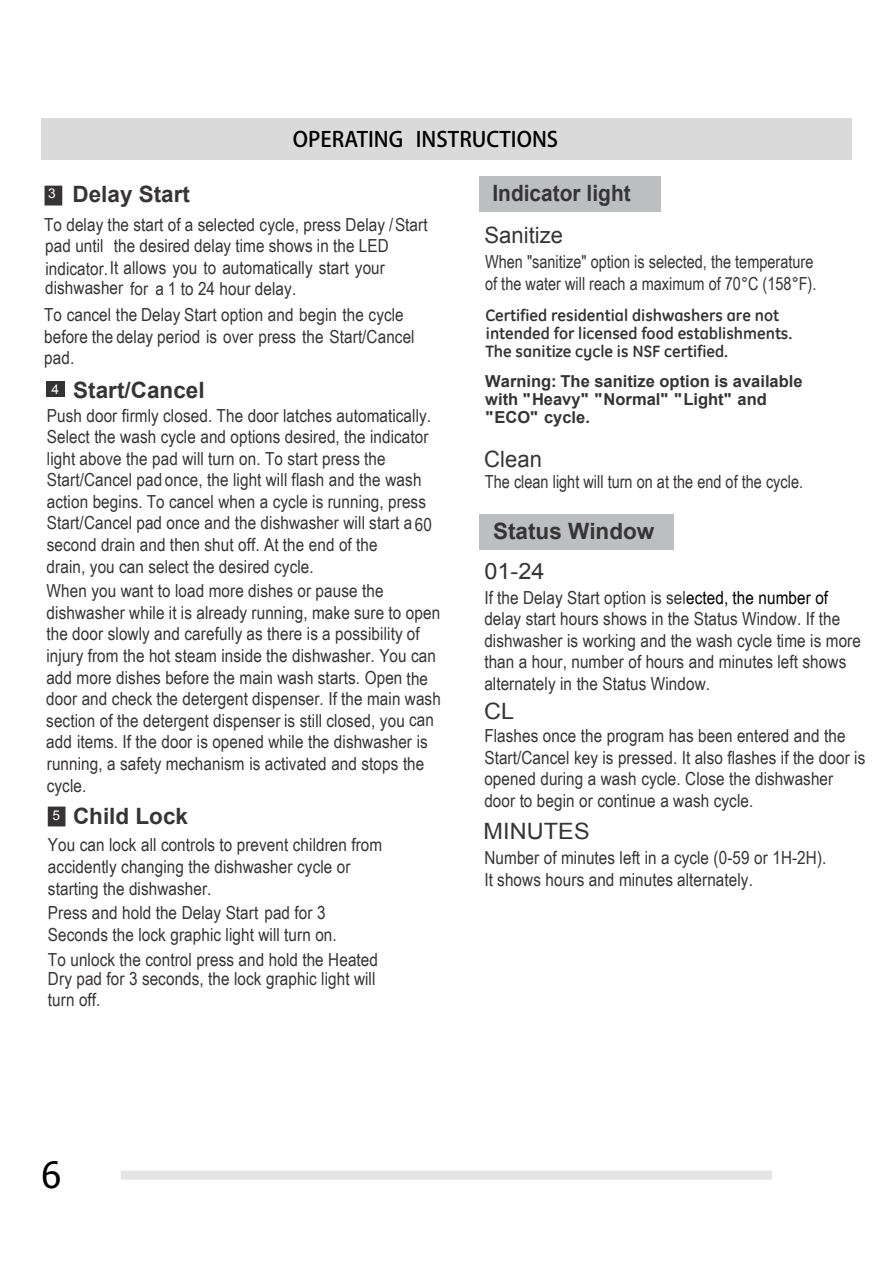
<style>
.page{position:relative;width:893px;height:1263px;background:#fff}
.page>*{position:absolute;margin:0;border:0;box-sizing:border-box;transform-origin:0 0}
.t1{font:36px "Tahoma";color:#000}
.t2{font:700 22.5px "Arial";color:#363435}
.t3{font:700 22.5px "Arial";color:#363435;scale:.93 1}
.t4{font:22.5px "Arial";letter-spacing:.005em;color:#363435;scale:1.04 1}
.t5{font:22.5px "Arial";letter-spacing:.005em;color:#363435}
.t6{font:700 21px "Arial";letter-spacing:.005em;color:#000}
.t7{font:18px/21.6px "Arial Narrow";letter-spacing:.005em;color:#363435;scale:1.04 1}
.t8{font:18px "Arial Narrow";letter-spacing:.005em;color:#363435}
.t9{font:700 16.5px/18px "GE Inspira";color:#353333}
.t10{font:700 16.5px/18px "Arial";color:#353333}
.t11{font:13.5px "Arial";color:#fdfdfd}
.s1{color:#000}
</style>
<div class="page">
<div style="left:41px;top:119px;width:810px;height:41px;background:#dbdada"></div>
<svg style="left:48px;top:807px;width:17px;height:19px"></svg>
<svg style="left:45px;top:186px;width:17px;height:20px"></svg>
<div style="left:479px;top:176px;width:182px;height:36px;background:#bcbec0"></div>
<div style="left:46px;top:381px;width:18px;height:16px;background:#333"></div>
<div style="left:479px;top:514px;width:195px;height:36px;background:#bcbec0"></div>
<div style="left:121px;top:1171px;width:651px;height:9px;background:#e5e4e4"></div>
<p class="t6" style="left:293px;top:127px;width:267px">OPERATING INSTRUCTIONS</p>
<p class="t2" style="left:72px;top:179px;width:119px">Delay Start</p>
<p class="t11" style="left:48px;top:185px;width:9px">3</p>
<p class="t7" style="left:44px;top:213px;width:370px">To delay the start of a selected cycle, press Delay /Start pad until the desired delay time shows in the LED indicator.It allows you to automatically start your dishwasher for a 1 to 24 hour delay.</p>
<p class="t7" style="left:44px;top:303px;width:358px">To cancel the Delay Start option and begin the cycle before the delay period is over press the Start/Cancel pad.</p>
<p class="t2" style="left:51px;top:375px;width:155px"><sup>4</sup> Start/Cancel</p>
<p class="t7" style="left:47px;top:404px;width:372px">Push door firmly closed. The door latches automatically.<br>Select the wash cycle and options desired, the indicator light above the pad will turn on. To start press the Start/Cancel pad once, the light will flash and the wash action begins. To cancel when a cycle is running, press Start/Cancel pad once and the dishwasher will start a 60 second drain and then shut off. At the end of the<br>drain, you can select the desired cycle.</p>
<p class="t7" style="left:46px;top:580px;width:381px">When you want to load more dishes or pause the dishwasher while it is already running, make sure to open the door slowly and carefully as there is a possibility of injury from the hot steam inside the dishwasher. You can add more dishes before the main wash starts. Open the door and check the detergent dispenser. If the main wash section of the detergent dispenser is still closed, you can add items. If the door is opened while the dishwasher is running, a safety mechanism is activated and stops the cycle.</p>
<p class="t2" style="left:73px;top:801px;width:117px">Child Lock</p>
<p class="t11" style="left:53px;top:807px;width:9px">5</p>
<p class="t7" style="left:48px;top:833px;width:323px">You can lock all controls to prevent children from accidently changing the dishwasher cycle or starting the dishwasher.</p>
<p class="t7" style="left:48px;top:901px;width:268px">Press and hold the Delay Start pad for 3</p>
<p class="t7" style="left:48px;top:922px;width:319px;line-height:24.6px">Seconds the lock graphic light will turn on.<br>To unlock the control press and hold the Heated</p>
<p class="t7" style="left:48px;top:967px;width:316px">Dry pad for 3 seconds, the lock graphic light will turn off.</p>
<p class="t3" style="left:492px;top:179px;width:150px">Indicator light</p>
<p class="t5" style="left:484px;top:221px;width:80px">Sanitize</p>
<p class="t8" style="left:485px;top:249px;width:330px">When "sanitize" option is selected, the temperature</p>
<p class="t8" style="left:485px;top:271px;width:333px">of the water will reach a maximum of 70°C (158°F).</p>
<p class="t9" style="left:485px;top:306px;width:309px">Certified residential dishwashers are not intended for licensed food establishments.<br>The sanitize cycle is NSF certified.</p>
<p class="t10" style="left:485px;top:373px;width:319px">Warning: The sanitize option is available with " Heavy" " Normal" " Light" and<br>" ECO" cycle.</p>
<p class="t5" style="left:484px;top:444px;width:59px">Clean</p>
<p class="t8" style="left:485px;top:469px;width:320px">The clean light will turn on at the end of the cycle.</p>
<p class="t2" style="left:493px;top:516px;width:163px">Status Window</p>
<p class="t4" style="left:484px;top:556px;width:59px">01-24</p>
<p class="t7" style="left:484px;top:586px;width:364px">If the Delay Start option is sel<span class="s1">ected, the number of </span>delay start hours shows in the Status Window. If the dishwasher is working and the wash cycle time is more than a hour, number of hours and minutes left shows alternately in the Status Window.</p>
<p class="t4" style="left:484px;top:696px;width:30px">CL</p>
<p class="t7" style="left:484px;top:724px;width:368px">Flashes once the program has been entered and the Start/Cancel key is pressed. It also flashes if the door is opened during a wash cycle. Close the dishwasher door to begin or continue a wash cycle.</p>
<p class="t4" style="left:484px;top:817px;width:103px">MINUTES</p>
<p class="t7" style="left:484px;top:846px;width:330px">Number of minutes left in a cycle (0-59 or 1H-2H).<br>It shows hours and minutes alternately.</p>
<h1 class="t1" style="left:41px;top:1151px;width:21px">6</h1>
</div>
